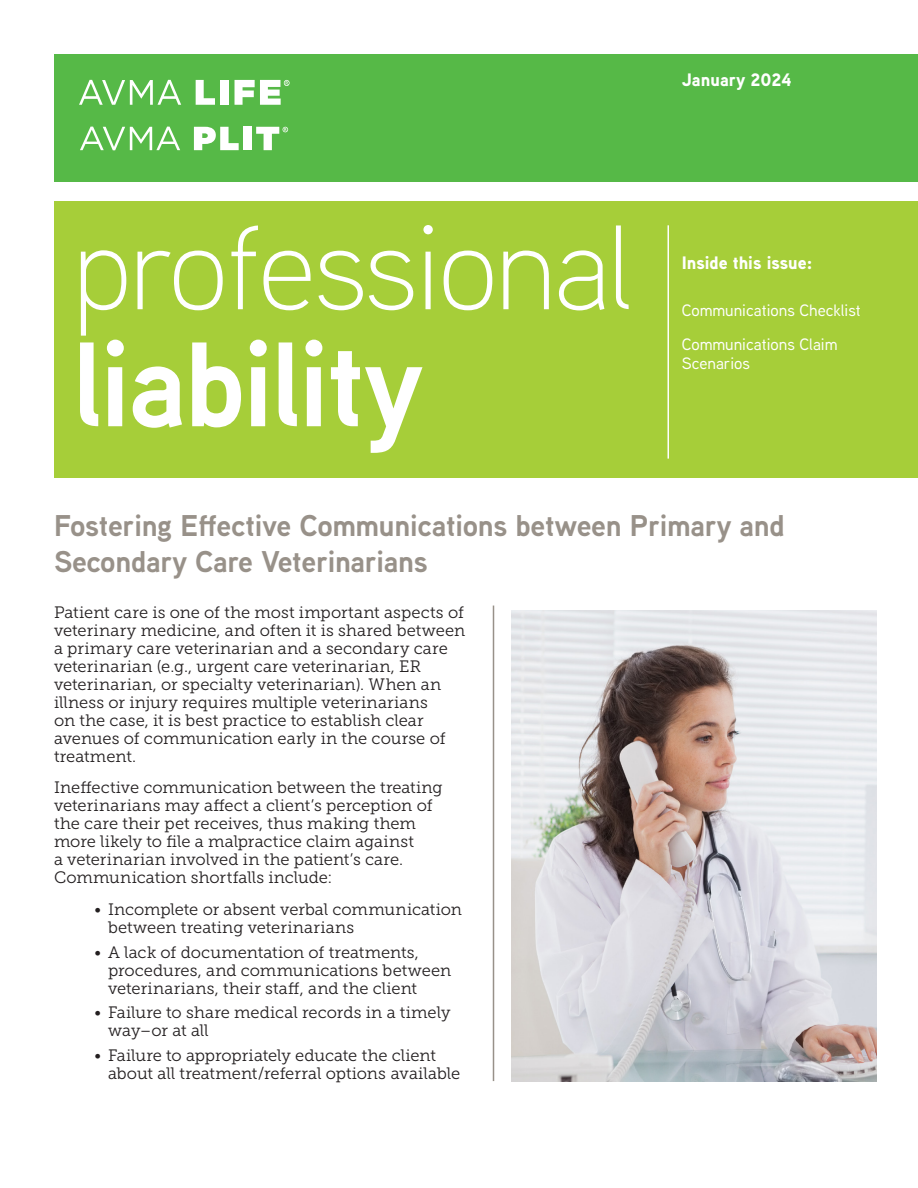
<style>
.page{position:relative;width:918px;height:1188px;background:#fff}
.page>*{position:absolute;margin:0;border:0;box-sizing:border-box;transform-origin:0 0}
.t1{font:300 120px "Aaux Next";letter-spacing:-.02em;color:#fff}
.t2{font:700 120px "Aaux Next";letter-spacing:-.02em;color:#fff}
.Callout_style_A{font:700 30px/36px "Aaux Next";letter-spacing:-.01em;color:#989189}
.Cover_contents_list{font:900 18px "Aaux Next";color:#fff}
.Body_text{font:16.5px/18px "Museo Slab 300";letter-spacing:.005em;color:#231f20}
.Cover_contents_list-2{font:500 16.5px/19.8px "Aaux Next";color:#fff}
</style>
<div class="page">
<div style="left:54px;top:54px;width:864px;height:127px;background:#56b947"></div>
<div style="left:54px;top:202px;width:864px;height:276px;background:#a6ce39"></div>
<hr style="left:668px;top:225px;width:1px;height:234px;background:#fff">
<hr style="left:493px;top:606px;width:1px;height:475px;background:#989189">
<svg style="left:79px;top:80px;width:102px;height:25px"></svg>
<svg style="left:196px;top:80px;width:19px;height:25px"></svg>
<div style="left:220px;top:80px;width:8px;height:25px;background:#fff"></div>
<svg style="left:235px;top:80px;width:55px;height:25px"></svg>
<img style="left:511px;top:611px;width:366px;height:470px">
<svg style="left:80px;top:127px;width:100px;height:23px"></svg>
<svg style="left:194px;top:127px;width:45px;height:23px"></svg>
<div style="left:243px;top:127px;width:8px;height:23px;background:#fff"></div>
<svg style="left:256px;top:127px;width:32px;height:23px"></svg>
<p class="Cover_contents_list" style="left:682px;top:67px;width:111px">January 2024</p>
<p class="t1" style="left:73px;top:188px;width:562px">professional</p>
<p class="t2" style="left:73px;top:300px;width:353px">liability</p>
<p class="Cover_contents_list" style="left:682px;top:250px;width:132px">Inside this issue:</p>
<p class="Cover_contents_list-2" style="left:682px;top:300px;width:181px">Communications Checklist</p>
<p class="Cover_contents_list-2" style="left:682px;top:333px;width:157px">Communications Claim<br>Scenarios</p>
<p class="Callout_style_A" style="left:54px;top:507px;width:732px">Fostering Effective Communications between Primary and<br>Secondary Care Veterinarians</p>
<p class="Body_text" style="left:54px;top:603px;width:413px">Patient care is one of the most important aspects of veterinary medicine, and often it is shared between a primary care veterinarian and a secondary care veterinarian (e.g., urgent care veterinarian, ER veterinarian, or specialty veterinarian). When an illness or injury requires multiple veterinarians<br>on the case, it is best practice to establish clear avenues of communication early in the course of treatment.</p>
<p class="Body_text" style="left:54px;top:779px;width:390px">Ineffective communication between the treating veterinarians may affect a client’s perception of the care their pet receives, thus making them more likely to file a malpractice claim against<br>a veterinarian involved in the patient’s care.<br>Communication shortfalls include:</p>
<p class="Body_text" style="left:108px;top:900px;width:356px;text-indent:-14px">• Incomplete or absent verbal communication between treating veterinarians</p>
<p class="Body_text" style="left:108px;top:943px;width:345px;text-indent:-14px">• A lack of documentation of treatments, procedures, and communications between veterinarians, their staff, and the client</p>
<p class="Body_text" style="left:108px;top:1004px;width:344px;text-indent:-14px">• Failure to share medical records in a timely way–or at all</p>
<p class="Body_text" style="left:108px;top:1047px;width:354px;text-indent:-14px">• Failure to appropriately educate the client about all treatment/referral options available</p>
</div>
